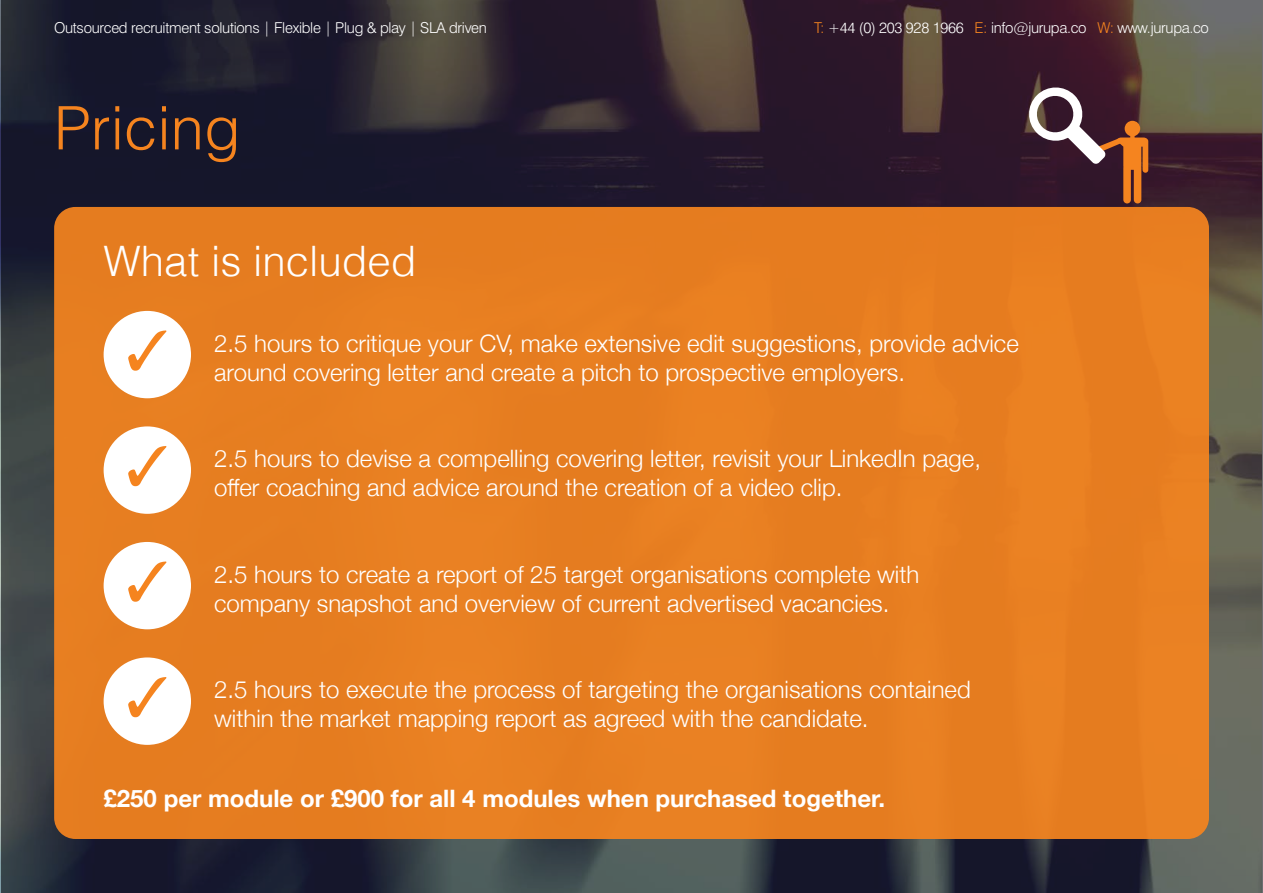
<style>
.page{position:relative;width:1263px;height:893px;background:#fff}
.page>*{position:absolute;margin:0;border:0;box-sizing:border-box;transform-origin:0 0}
.t1{font:300 60px "Helvetica";color:#f5841f}
.t2{font:300 42px "Helvetica";color:#fff}
.t3{font:300 24px "Helvetica Neue";color:#fff}
.t4{font:700 24px "Helvetica Neue";color:#fff}
.t5{font:300 15px "Swiss 721 BT";letter-spacing:-.02em;color:#fff}
.s1{color:#f5841f}
</style>
<div class="page">
<img style="left:0;top:1px;width:1262px;height:891px">
<div style="left:54px;top:207px;width:1155px;height:632px;background:#e67d20;border-radius:21px"></div>
<div style="left:104px;top:311px;width:87px;height:87px;background:#fff;border-radius:50%"></div>
<div style="left:104px;top:426px;width:87px;height:88px;background:#fff;border-radius:50%"></div>
<div style="left:104px;top:542px;width:87px;height:87px;background:#fff;border-radius:50%"></div>
<div style="left:104px;top:657px;width:87px;height:88px;background:#fff;border-radius:50%"></div>
<svg style="left:1026px;top:85px;width:122px;height:118px;background:#664344"></svg>
<p class="t5" style="left:54px;top:19px;width:435px">Outsourced recruitment solutions | Flexible | Plug &amp; play | SLA driven</p>
<p class="t5" style="left:814px;top:19px;width:396px"><span class="s1">T:</span> +44 (0) 203 928 1966 <span class="s1">E:</span> info@jurupa.co <span class="s1">W:</span> www.jurupa.co</p>
<h1 class="t1" style="left:54px;top:77px;width:188px">Pricing</h1>
<h2 class="t2" style="left:104px;top:226px;width:314px">What is included</h2>
<p class="t3" style="left:126px;top:353px;width:780px"><sup>✓</sup> around covering letter and create a pitch to prospective employers.</p>
<p class="t3" style="left:214px;top:324px;width:806px">2.5 hours to critique your CV, make extensive edit suggestions, provide advice</p>
<p class="t3" style="left:126px;top:468px;width:718px"><sup>✓</sup> offer coaching and advice around the creation of a video clip.</p>
<p class="t3" style="left:214px;top:439px;width:768px">2.5 hours to devise a compelling covering letter, revisit your LinkedIn page,</p>
<p class="t3" style="left:126px;top:584px;width:765px"><sup>✓</sup> company snapshot and overview of current advertised vacancies.</p>
<p class="t3" style="left:214px;top:555px;width:707px">2.5 hours to create a report of 25 target organisations complete with</p>
<p class="t3" style="left:126px;top:699px;width:744px"><sup>✓</sup> within the market mapping report as agreed with the candidate.</p>
<p class="t3" style="left:214px;top:670px;width:758px">2.5 hours to execute the process of targeting the organisations contained</p>
<p class="t4" style="left:104px;top:780px;width:783px">£250 per module or £900 for all 4 modules when purchased together.</p>
</div>
